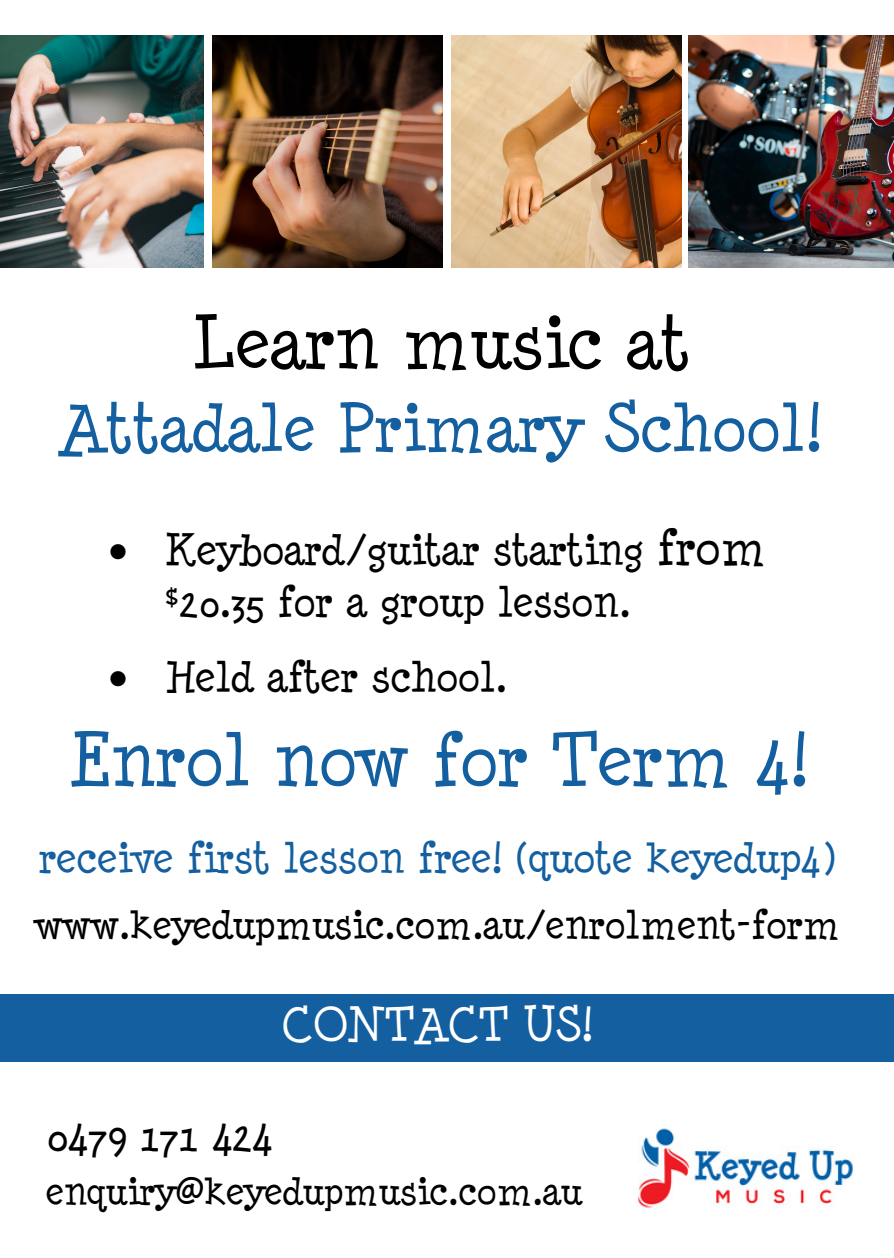
<style>
.page{position:relative;width:894px;height:1258px;background:#fff}
.page>*{position:absolute;margin:0;border:0;box-sizing:border-box;transform-origin:0 0}
.t1{font:72.9px "Minya Nouvelle";color:#135fa0}
.t2{font:72px "Minya Nouvelle";color:#000}
.t3{font:66px "Minya Nouvelle";color:#135fa0}
.t4{font:45.9px "Minya Nouvelle";color:#fff}
.t5{font:43.5px "Minya Nouvelle";color:#000}
.t6{font:42px/51.6px "Minya Nouvelle";color:#000}
.t7{font:42px "Minya Nouvelle";color:#135fa0}
.t8{font:39.3px "Minya Nouvelle";color:#000}
.t9{font:37.8px "Minya Nouvelle";color:#000}
.s1{font-size:48px}
</style>
<div class="page">
<img style="left:638px;top:1128px;width:215px;height:80px">
<img style="left:213px;top:36px;width:229px;height:232px">
<img style="left:451px;top:36px;width:230px;height:232px">
<img style="left:0;top:36px;width:204px;height:232px">
<img style="left:688px;top:36px;width:205px;height:232px">
<div style="left:0;top:994px;width:893px;height:67px;background:#135fa0"></div>
<h2 class="t2" style="left:189px;top:303px;width:502px">Learn music at</h2>
<h3 class="t3" style="left:57px;top:391px;width:765px">Attadale Primary School!</h3>
<p class="t6" style="left:164px;top:524px;width:602px;text-indent:-56px">• Keyboard/guitar starting <span class="s1">from </span>$20.35 for a group lesson.</p>
<p class="t6" style="left:108px;top:651px;width:399px">• Held after school.</p>
<h1 class="t1" style="left:66px;top:720px;width:742px">Enrol now for Term 4!</h1>
<p class="t7" style="left:39px;top:834px;width:797px">receive first lesson free! (quote keyedup4)</p>
<p class="t8" style="left:34px;top:903px;width:806px">www.keyedupmusic.com.au/enrolment-form</p>
<p class="t4" style="left:281px;top:999px;width:313px">CONTACT US!</p>
<p class="t5" style="left:45px;top:1111px;width:228px">0479 171 424</p>
<p class="t9" style="left:45px;top:1170px;width:537px">enquiry@keyedupmusic.com.au</p>
</div>
